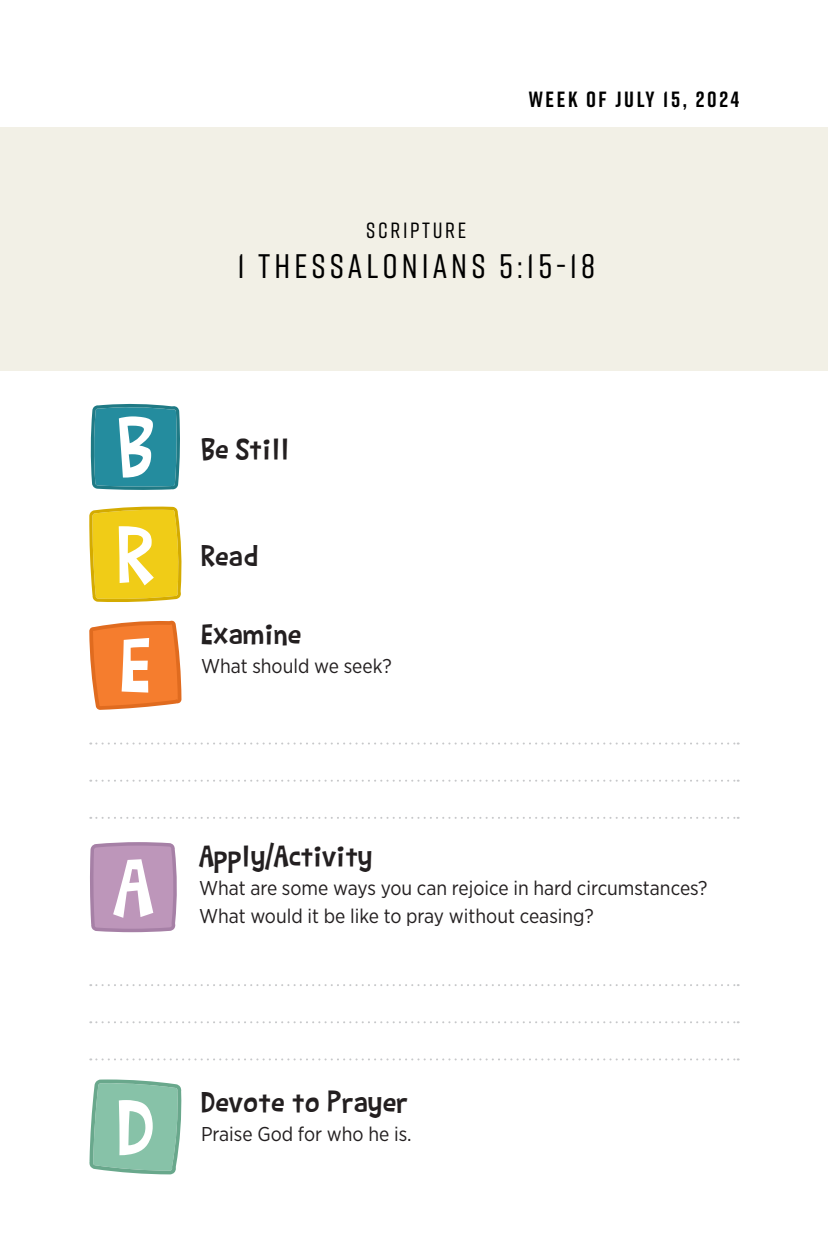
<style>
.page{position:relative;width:828px;height:1260px;background:#fff}
.page>*{position:absolute;margin:0;border:0;box-sizing:border-box;transform-origin:0 0}
.t1{font:86.2px "Barthowheel";color:#fff}
.Scripture_header{font:500 34px "Rift";letter-spacing:.12em;color:#000}
.t2{font:32px "Barthowheel";color:#231f20}
.Week_of_header{font:700 22px "Rift";letter-spacing:.12em;color:#000}
.Scripture_header-2{font:500 22px "Rift";letter-spacing:.12em;color:#000}
.t3{font:20px/28px "Gotham Narrow";color:#231f20}
</style>
<div class="page">
<div style="left:0;top:127px;width:827px;height:244px;background:#f2f0e6"></div>
<svg style="left:89px;top:1080px;width:93px;height:94px;background:#8dc3ab"></svg>
<svg style="left:89px;top:506px;width:93px;height:96px;background:#edcb23"></svg>
<svg style="left:90px;top:403px;width:90px;height:87px;background:#3090a0"></svg>
<svg style="left:90px;top:842px;width:87px;height:90px;background:#bb96b9"></svg>
<svg style="left:89px;top:621px;width:92px;height:89px;background:#f28740"></svg>
<svg style="left:90px;top:984px;width:649px;height:2px"></svg>
<svg style="left:90px;top:743px;width:649px;height:2px"></svg>
<svg style="left:90px;top:780px;width:649px;height:2px"></svg>
<svg style="left:90px;top:1021px;width:649px;height:2px"></svg>
<svg style="left:90px;top:817px;width:649px;height:2px"></svg>
<svg style="left:90px;top:1058px;width:649px;height:2px"></svg>
<p class="Week_of_header" style="left:529px;top:84px;width:212px">WEEK OF JULY 15, 2024</p>
<p class="Scripture_header-2" style="left:366px;top:214px;width:101px">SCRIPTURE</p>
<p class="Scripture_header" style="left:237px;top:242px;width:359px">1 THESSALONIANS 5:15-18</p>
<h1 class="t1" style="left:117px;top:398px;width:39px">B</h1>
<h1 class="t1" style="left:117px;top:507px;width:39px">R</h1>
<h1 class="t1" style="left:120px;top:616px;width:33px">E</h1>
<p class="t2" style="left:201px;top:430px;width:90px">Be Still</p>
<p class="t2" style="left:201px;top:538px;width:59px">Read</p>
<p class="t2" style="left:201px;top:616px;width:102px">Examine</p>
<p class="t3" style="left:201px;top:652px;width:192px">What should we seek?</p>
<h1 class="t1" style="left:113px;top:838px;width:42px">A</h1>
<p class="t2" style="left:199px;top:838px;width:175px">Apply/Activity</p>
<p class="t3" style="left:199px;top:874px;width:510px">What are some ways you can rejoice in hard circumstances?<br>What would it be like to pray without ceasing?</p>
<h1 class="t1" style="left:117px;top:1079px;width:39px">D</h1>
<p class="t2" style="left:201px;top:1084px;width:209px">Devote to Prayer</p>
<p class="t3" style="left:201px;top:1120px;width:212px">Praise God for who he is.</p>
</div>
